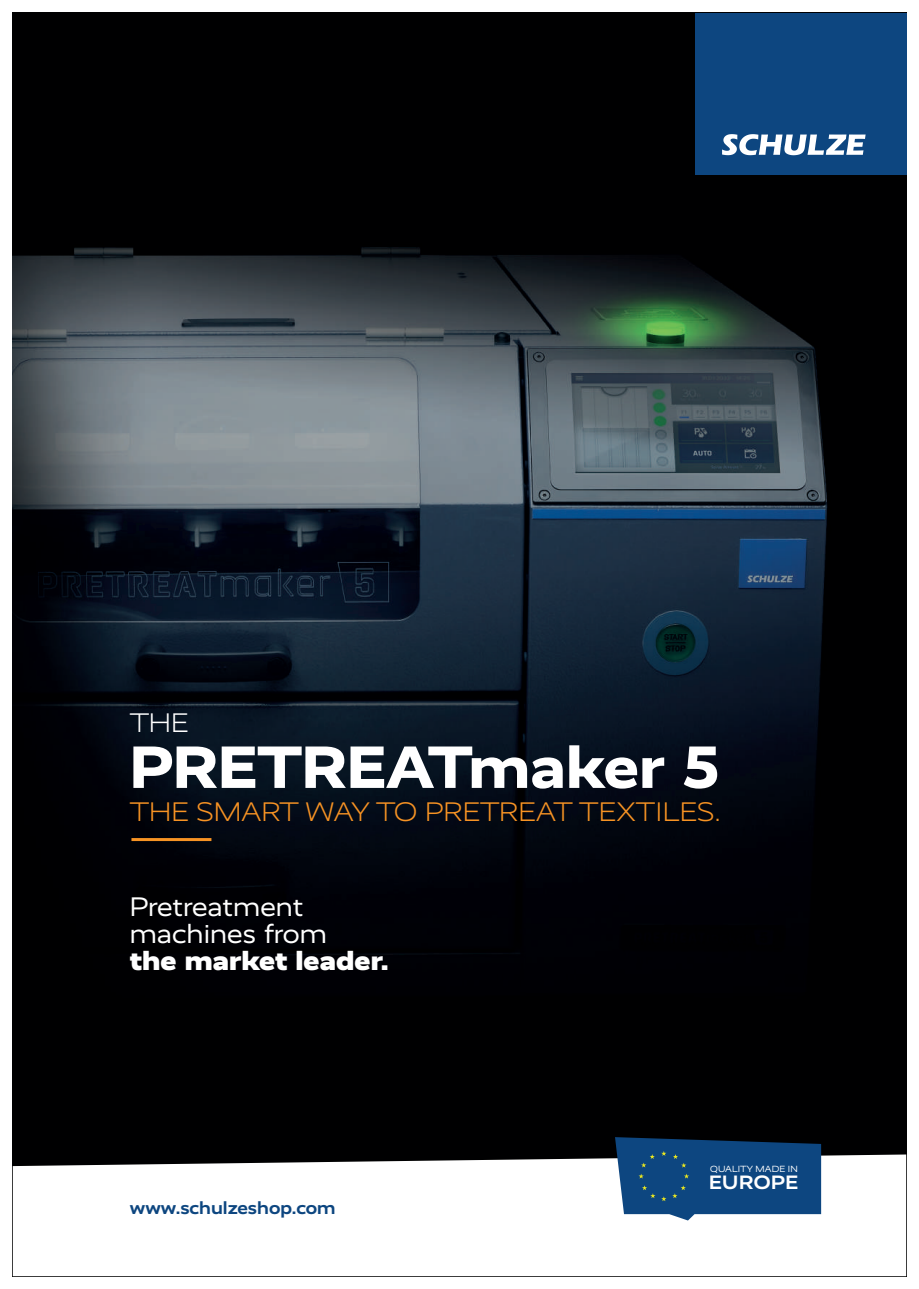
<style>
.page{position:relative;width:919px;height:1289px;background:#fff}
.page>*{position:absolute;margin:0;border:0;box-sizing:border-box;transform-origin:0 0}
.t1{font:800 60px "Realist Wide";letter-spacing:-.005em;color:#fff}
.t2{font:300 27px "Realist Wide";letter-spacing:.005em;color:#f79324}
.t3{font:27px/27px "Realist Wide";color:#fff}
.t4{font:900 27px "Realist Wide";color:#fff}
.t5{font:300 27px "Realist Wide";color:#fff}
.t6{font:700 19.5px "Realist Wide";letter-spacing:.03em;color:#fff}
.t7{font:700 18px "Realist Wide";color:#0d4680}
.t8{font:9px "Realist Wide";letter-spacing:.01em;color:#fff}
</style>
<div class="page">
<img style="left:13px;top:13px;width:893px;height:1141px">
<div style="left:695px;top:13px;width:211px;height:161px;background:#0d4680"></div>
<svg style="left:722px;top:134px;width:143px;height:21px"></svg>
<svg style="left:13px;top:1154px;width:893px;height:67px"></svg>
<svg style="left:615px;top:1137px;width:206px;height:83px;background:#225384"></svg>
<hr style="left:131px;top:838px;width:80px;height:3px;background:#f79324">
<p class="t5" style="left:130px;top:708px;width:60px">THE</p>
<h1 class="t1" style="left:130px;top:731px;width:591px">PRETREATmaker 5</h1>
<p class="t2" style="left:130px;top:796px;width:592px">THE SMART WAY TO PRETREAT TEXTILES.</p>
<p class="t3" style="left:130px;top:892px;width:199px">Pretreatment machines from</p>
<p class="t4" style="left:130px;top:943px;width:260px">the market leader.</p>
<p class="t7" style="left:130px;top:1197px;width:207px">www.schulzeshop.com</p>
<p class="t8" style="left:710px;top:1163px;width:89px">QUALITY MADE IN</p>
<p class="t6" style="left:709px;top:1171px;width:90px">EUROPE</p>
</div>
